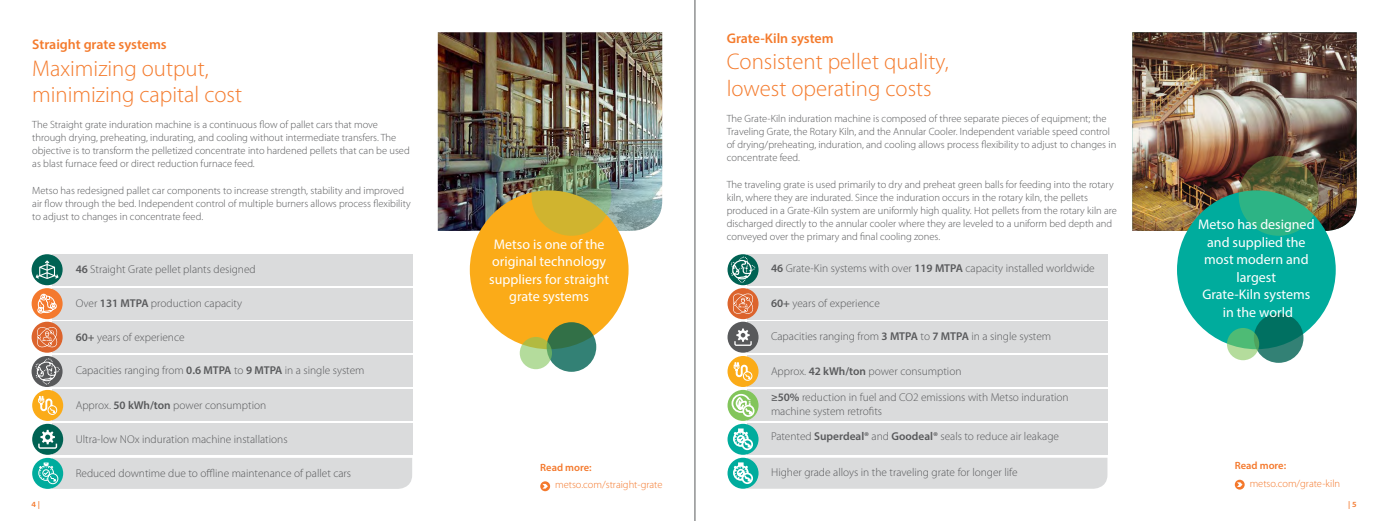
<style>
.page{position:relative;width:1389px;height:521px;background:#fff}
.page>*{position:absolute;margin:0;border:0;box-sizing:border-box;transform-origin:0 0}
.t1{font:300 22.75px/26.2px "Myriad Pro";color:#f47b2d}
.t2{font:14px/17.5px "Myriad Pro";color:#fff;text-align:center}
.t3{font:600 14px "Myriad Pro";color:#f47b2d}
.t4{font:300 11.38px/14px "Myriad Pro";color:#58595b}
.t5{font:300 10.5px/13.1px "Myriad Pro";color:#58595b}
.t6{font:300 10.5px "Myriad Pro";color:#f4792d}
.t7{font:600 10.5px "Myriad Pro";color:#f4792d}
.t8{font:600 semi-expanded 7.88px "Myriad Pro";color:#f4792d}
.s1{font-weight:600}
</style>
<div class="page">
<div style="left:747px;top:254px;width:360px;height:31px;background:#dadbdc"></div>
<div style="left:52px;top:254px;width:360px;height:31px;background:#dadbdc"></div>
<div style="left:52px;top:288px;width:360px;height:31px;background:#dadbdc"></div>
<div style="left:747px;top:288px;width:360px;height:31px;background:#dadbdc"></div>
<div style="left:52px;top:322px;width:360px;height:31px;background:#dadbdc"></div>
<div style="left:747px;top:322px;width:360px;height:31px;background:#dadbdc"></div>
<div style="left:52px;top:356px;width:360px;height:31px;background:#dadbdc"></div>
<div style="left:747px;top:356px;width:360px;height:31px;background:#dadbdc"></div>
<div style="left:52px;top:390px;width:360px;height:31px;background:#dadbdc"></div>
<div style="left:747px;top:390px;width:360px;height:31px;background:#dadbdc"></div>
<div style="left:52px;top:424px;width:360px;height:31px;background:#dadbdc"></div>
<div style="left:747px;top:424px;width:360px;height:31px;background:#dadbdc"></div>
<div style="left:32px;top:254px;width:31px;height:31px;background:#006253;border-radius:50%"></div>
<div style="left:728px;top:254px;width:31px;height:31px;background:#006253;border-radius:50%"></div>
<div style="left:32px;top:390px;width:31px;height:31px;background:#fbab18;border-radius:50%"></div>
<svg style="left:38px;top:396px;width:19px;height:19px"></svg>
<div style="left:32px;top:458px;width:31px;height:31px;background:#00ac9d;border-radius:50%"></div>
<div style="left:728px;top:424px;width:31px;height:31px;background:#00ac9d;border-radius:50%"></div>
<div style="left:728px;top:458px;width:31px;height:31px;background:#00ac9d;border-radius:50%"></div>
<div style="left:32px;top:288px;width:31px;height:31px;background:#f4792d;border-radius:50%"></div>
<div style="left:32px;top:424px;width:31px;height:31px;background:#006253;border-radius:50%"></div>
<svg style="left:38px;top:430px;width:19px;height:19px"></svg>
<div style="left:32px;top:322px;width:31px;height:31px;background:#dc642d;border-radius:50%"></div>
<div style="left:728px;top:288px;width:31px;height:31px;background:#dc642d;border-radius:50%"></div>
<svg style="left:733px;top:293px;width:20px;height:21px"></svg>
<div style="left:728px;top:390px;width:31px;height:31px;background:#82c55b;border-radius:50%"></div>
<svg style="left:731px;top:393px;width:24px;height:25px"></svg>
<div style="left:32px;top:356px;width:31px;height:31px;background:#58595b;border-radius:50%"></div>
<div style="left:728px;top:322px;width:31px;height:31px;background:#58595b;border-radius:50%"></div>
<svg style="left:34px;top:260px;width:29px;height:124px"></svg>
<svg style="left:729px;top:254px;width:29px;height:29px"></svg>
<div style="left:38px;top:458px;width:374px;height:31px;background:#dadbdc"></div>
<svg style="left:732px;top:428px;width:22px;height:23px"></svg>
<svg style="left:732px;top:458px;width:375px;height:31px"></svg>
<svg style="left:540px;top:481px;width:10px;height:10px"></svg>
<svg style="left:542px;top:484px;width:6px;height:4px"></svg>
<div style="left:1235px;top:480px;width:10px;height:9px;background:#f4792d;border-radius:50%"></div>
<svg style="left:1237px;top:482px;width:5px;height:5px"></svg>
<div style="left:728px;top:356px;width:31px;height:31px;background:#fbab18;border-radius:50%"></div>
<svg style="left:733px;top:362px;width:20px;height:19px"></svg>
<img style="left:1132px;top:32px;width:225px;height:199px">
<img style="left:438px;top:32px;width:224px;height:199px">
<div style="left:1177px;top:190px;width:159px;height:159px;background:#00ac9d;border-radius:50%"></div>
<svg style="left:1239px;top:156px;width:80px;height:80px"></svg>
<svg style="left:1254px;top:313px;width:49px;height:50px;fill:#007061"></svg>
<svg style="left:1227px;top:328px;width:32px;height:32px"></svg>
<div style="left:470px;top:190px;width:159px;height:159px;background:#fbab18;border-radius:50%"></div>
<svg style="left:531px;top:156px;width:80px;height:80px"></svg>
<svg style="left:547px;top:322px;width:49px;height:50px;fill:#338175"></svg>
<svg style="left:520px;top:337px;width:32px;height:32px"></svg>
<hr style="left:694px;top:0;width:1px;height:521px;background:#58595b">
<svg style="left:734px;top:328px;width:18px;height:18px"></svg>
<h2 class="t3" style="left:727px;top:30px;width:108px">Grate-Kiln system</h2>
<h1 class="t1" style="left:727px;top:49px;width:224px">Consistent pellet quality, lowest operating costs</h1>
<p class="t5" style="left:727px;top:112px;width:391px">The Grate-Kiln induration machine is composed of three separate pieces of equipment; the Traveling Grate, the Rotary Kiln, and the Annular Cooler. Independent variable speed control of drying/preheating, induration, and cooling allows process flexibility to adjust to changes in concentrate feed.</p>
<p class="t5" style="left:727px;top:178px;width:392px">The traveling grate is used primarily to dry and preheat green balls for feeding into the rotary kiln, where they are indurated. Since the induration occurs in the rotary kiln, the pellets produced in a Grate-Kiln system are uniformly high quality. Hot pellets from the rotary kiln are discharged directly to the annular cooler where they are leveled to a uniform bed depth and conveyed over the primary and final cooling zones.</p>
<h2 class="t3" style="left:32px;top:36px;width:136px">Straight grate systems</h2>
<h1 class="t1" style="left:32px;top:55px;width:211px">Maximizing output, minimizing capital cost</h1>
<p class="t5" style="left:32px;top:118px;width:379px">The Straight grate induration machine is a continuous flow of pallet cars that move through drying, preheating, indurating, and cooling without intermediate transfers. The objective is to transform the pelletized concentrate into hardened pellets that can be used as blast furnace feed or direct reduction furnace feed.</p>
<p class="t5" style="left:32px;top:184px;width:380px">Metso has redesigned pallet car components to increase strength, stability and improved air flow through the bed. Independent control of multiple burners allows process flexibility to adjust to changes in concentrate feed.</p>
<h2 class="t2" style="left:489px;top:235px;width:121px">Metso is one of the original technology suppliers for straight grate systems</h2>
<p class="t4" style="left:76px;top:263px;width:182px"><span class="s1">46</span> Straight Grate pellet plants designed</p>
<p class="t4" style="left:771px;top:261px;width:325px"><span class="s1">46</span> Grate-Kin systems with over <span class="s1">119 MTPA</span> capacity installed worldwide</p>
<p class="t4" style="left:76px;top:297px;width:168px">Over <span class="s1">131 MTPA</span> production capacity</p>
<p class="t4" style="left:771px;top:297px;width:110px"><span class="s1">60+</span> years of experience</p>
<p class="t4" style="left:76px;top:330px;width:110px"><span class="s1">60+</span> years of experience</p>
<p class="t4" style="left:771px;top:329px;width:282px">Capacities ranging from <span class="s1">3 MTPA</span> to <span class="s1">7 MTPA</span> in a single system</p>
<p class="t4" style="left:76px;top:363px;width:290px">Capacities ranging from <span class="s1">0.6 MTPA</span> to <span class="s1">9 MTPA</span> in a single system</p>
<p class="t4" style="left:771px;top:364px;width:192px">Approx. <span class="s1">42 kWh/ton</span> power consumption</p>
<p class="t4" style="left:76px;top:399px;width:192px">Approx. <span class="s1">50 kWh/ton</span> power consumption</p>
<p class="t4" style="left:771px;top:390px;width:299px"><span class="s1">≥50%</span> reduction in fuel and CO2 emissions with Metso induration machine system retrofits</p>
<p class="t4" style="left:76px;top:433px;width:213px">Ultra-low NOx induration machine installations</p>
<p class="t4" style="left:771px;top:429px;width:290px">Patented <span class="s1">Superdeal®</span> and <span class="s1">Goodeal®</span> seals to reduce air leakage</p>
<p class="t4" style="left:76px;top:466px;width:277px">Reduced downtime due to offline maintenance of pallet cars</p>
<p class="t4" style="left:771px;top:465px;width:248px">Higher grade alloys in the traveling grate for longer life</p>
<p class="t7" style="left:540px;top:460px;width:53px">Read more:</p>
<p class="t6" style="left:555px;top:479px;width:109px">metso.com/straight-grate</p>
<h2 class="t2" style="left:1198px;top:215px;width:118px">Metso has designed and supplied the most modern and largest<br>Grate-Kiln systems in the world</h2>
<p class="t7" style="left:1235px;top:459px;width:53px">Read more:</p>
<p class="t6" style="left:1250px;top:477px;width:92px">metso.com/grate-kiln</p>
<p class="t8" style="left:32px;top:500px;width:10px">4 |</p>
<p class="t8" style="left:1348px;top:500px;width:10px">|5</p>
</div>
